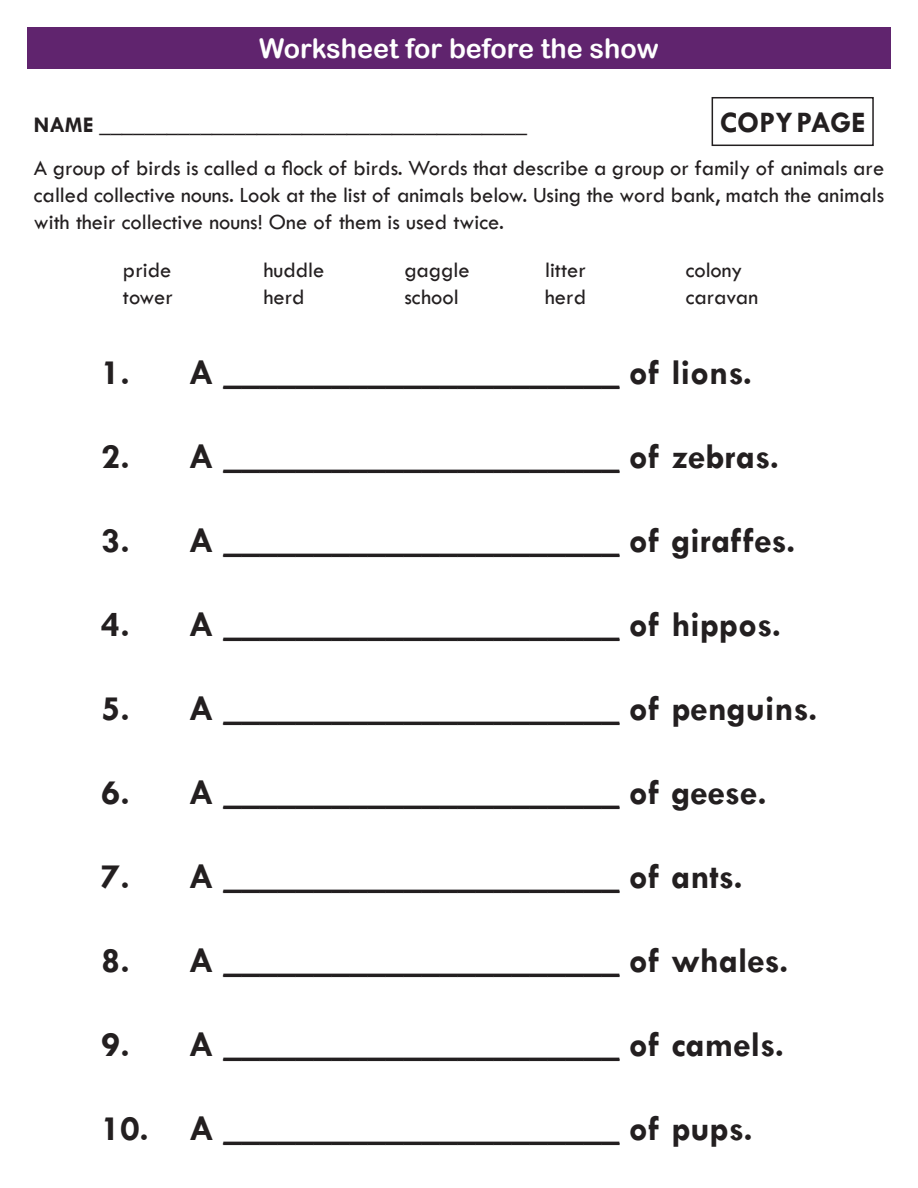
<style>
.page{position:relative;width:918px;height:1188px;background:#fff}
.page>*{position:absolute;margin:0;border:0;box-sizing:border-box;transform-origin:0 0}
.t1{font:700 36px "Tw Cen";color:#231f20}
.t2{font:700 30px "Tw Cen";color:#231f20}
.t3{font:27px "Arial Rounded MT Bold";color:#fff}
.t4{font:22.5px/27px "Tw Cen";color:#231f20;text-align:justify}
.t5{font:700 22.5px "Tw Cen";color:#231f20}
</style>
<div class="page">
<div style="left:712px;top:97px;width:162px;height:49px;border:2px solid #231f20"></div>
<div style="left:27px;top:27px;width:864px;height:42px;background:#60246e"></div>
<hr style="left:223px;top:386px;width:396px;height:2px;background:#231f20">
<hr style="left:223px;top:470px;width:396px;height:2px;background:#231f20">
<hr style="left:223px;top:554px;width:396px;height:2px;background:#231f20">
<hr style="left:223px;top:638px;width:396px;height:2px;background:#231f20">
<hr style="left:223px;top:722px;width:396px;height:2px;background:#231f20">
<hr style="left:223px;top:806px;width:396px;height:2px;background:#231f20">
<hr style="left:223px;top:890px;width:396px;height:2px;background:#231f20">
<hr style="left:223px;top:974px;width:396px;height:2px;background:#231f20">
<hr style="left:223px;top:1058px;width:396px;height:2px;background:#231f20">
<hr style="left:223px;top:1142px;width:396px;height:2px;background:#231f20">
<p class="t3" style="left:259px;top:32px;width:401px">Worksheet for before the show</p>
<p class="t5" style="left:34px;top:111px;width:495px">NAME ______________________________________</p>
<p class="t2" style="left:720px;top:104px;width:147px">COPY PAGE</p>
<p class="t4" style="left:34px;top:154px;width:852px">A group of birds is called a flock of birds. Words that describe a group or family of animals are called collective nouns. Look at the list of animals below. Using the word bank, match the animals with their collective nouns! One of them is used twice.</p>
<p class="t4" style="left:123px;top:256px;width:50px">pride</p>
<p class="t4" style="left:123px;top:284px;width:51px">tower</p>
<p class="t4" style="left:264px;top:256px;width:62px">huddle</p>
<p class="t4" style="left:264px;top:284px;width:43px">herd</p>
<p class="t4" style="left:404px;top:256px;width:67px">gaggle</p>
<p class="t4" style="left:404px;top:284px;width:56px">school</p>
<p class="t4" style="left:545px;top:256px;width:42px">litter</p>
<p class="t4" style="left:545px;top:284px;width:43px">herd</p>
<p class="t4" style="left:686px;top:256px;width:58px">colony</p>
<p class="t4" style="left:686px;top:284px;width:74px">caravan</p>
<p class="t1" style="left:101px;top:351px;width:653px">1. A ______________________ of lions.</p>
<p class="t1" style="left:101px;top:435px;width:680px">2. A ______________________ of zebras.</p>
<p class="t1" style="left:101px;top:519px;width:696px">3. A ______________________ of giraffes.</p>
<p class="t1" style="left:101px;top:603px;width:681px">4. A ______________________ of hippos.</p>
<p class="t1" style="left:101px;top:687px;width:718px">5. A ______________________ of penguins.</p>
<p class="t1" style="left:101px;top:771px;width:667px">6. A ______________________ of geese.</p>
<p class="t1" style="left:101px;top:855px;width:643px">7. A ______________________ of ants.</p>
<p class="t1" style="left:101px;top:939px;width:689px">8. A ______________________ of whales.</p>
<p class="t1" style="left:101px;top:1023px;width:684px">9. A ______________________ of camels.</p>
<p class="t1" style="left:101px;top:1107px;width:653px">10. A ______________________ of pups.</p>
</div>
